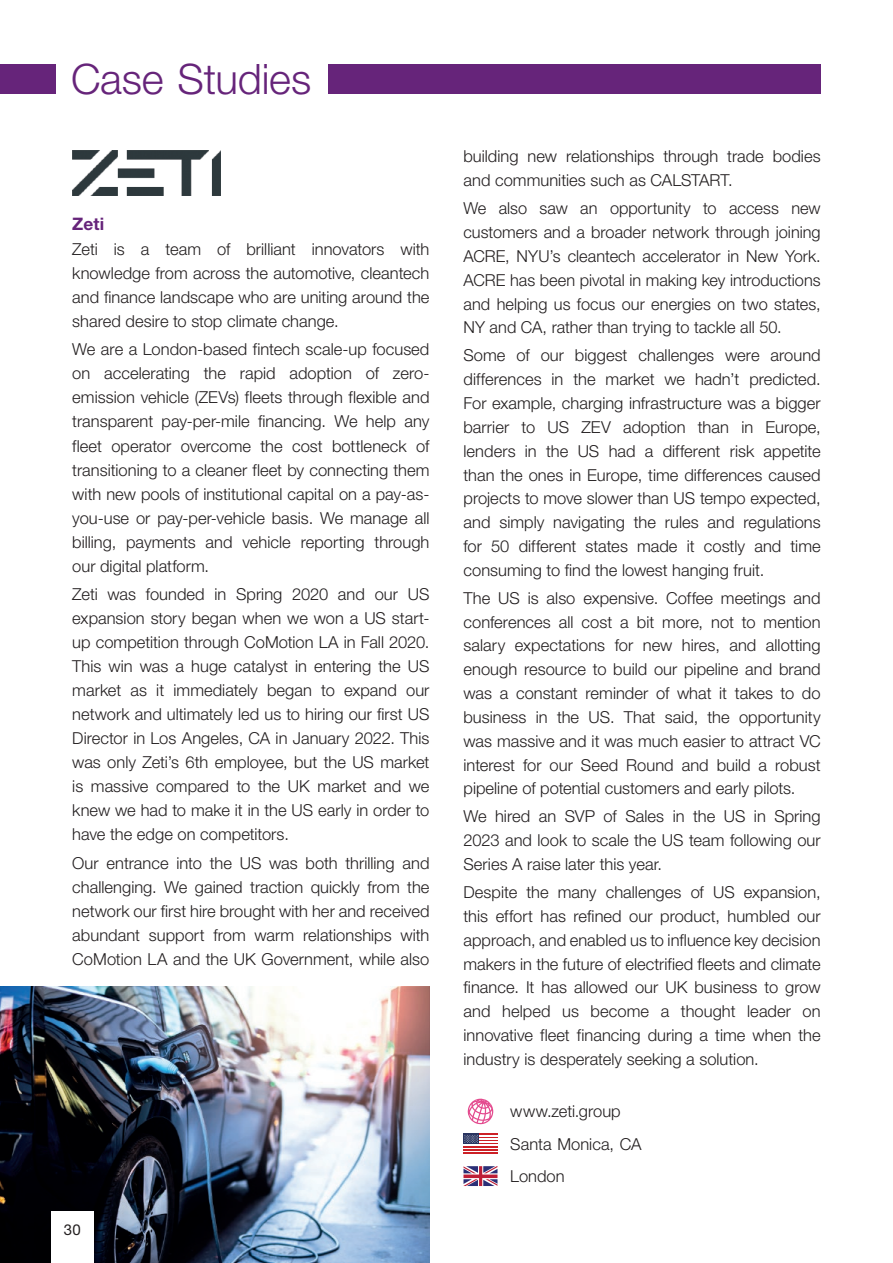
<style>
.page{position:relative;width:893px;height:1263px;background:#fff}
.page>*{position:absolute;margin:0;border:0;box-sizing:border-box;transform-origin:0 0}
.t1{font:300 42px "Helvetica Neue 45";letter-spacing:-.005em;color:#66247a}
.t2{font:700 17.25px "Helvetica Neue 75";color:#66247a}
.t3{font:300 16.5px/23.9px "Helvetica Neue 45";color:#231f20;text-align:justify}
.t4{font:15px "Helvetica Neue 55";color:#231f20}
</style>
<div class="page">
<img style="left:0;top:986px;width:429px;height:277px">
<div style="left:51px;top:1212px;width:43px;height:51px;background:#fff"></div>
<div style="left:0;top:64px;width:55px;height:30px;background:#66247a"></div>
<div style="left:328px;top:64px;width:493px;height:30px;background:#66247a"></div>
<img style="left:72px;top:150px;width:149px;height:46px">
<hr style="left:892px;top:64px;width:1px;height:30px;background:#66247a">
<svg style="left:468px;top:1099px;width:25px;height:25px"></svg>
<hr style="left:463px;top:1152px;width:34px;height:1px;background:#cc2026">
<hr style="left:463px;top:1149px;width:34px;height:1px;background:#cc2026">
<hr style="left:463px;top:1146px;width:34px;height:1px;background:#cc2026">
<hr style="left:463px;top:1143px;width:34px;height:1px;background:#cc2026">
<hr style="left:463px;top:1140px;width:34px;height:1px;background:#cc2026">
<hr style="left:463px;top:1136px;width:34px;height:2px;background:#cc2026">
<hr style="left:463px;top:1133px;width:34px;height:2px;background:#cc2026">
<div style="left:463px;top:1133px;width:16px;height:11px;background:#293460"></div>
<svg style="left:464px;top:1135px;width:14px;height:8px"></svg>
<svg style="left:463px;top:1166px;width:34px;height:20px"></svg>
<p class="t1" style="left:71px;top:53px;width:242px">Case Studies</p>
<p class="t2" style="left:72px;top:213px;width:34px">Zeti</p>
<p class="t3" style="left:72px;top:237px;width:359px">Zeti is a team of brilliant innovators with knowledge from across the automotive, cleantech and finance landscape who are uniting around the shared desire to stop climate change.</p>
<p class="t3" style="left:72px;top:337px;width:359px">We are a London-based fintech scale-up focused on accelerating the rapid adoption of zero&shy;emission vehicle (ZEVs) fleets through flexible and transparent pay-per-mile financing. We help any fleet operator overcome the cost bottleneck of transitioning to a cleaner fleet by connecting them with new pools of institutional capital on a pay-as&shy;you-use or pay-per-vehicle basis. We manage all billing, payments and vehicle reporting through our digital platform.</p>
<p class="t3" style="left:72px;top:582px;width:359px">Zeti was founded in Spring 2020 and our US expansion story began when we won a US start&shy;up competition through CoMotion LA in Fall 2020.<br>This win was a huge catalyst in entering the US market as it immediately began to expand our network and ultimately led us to hiring our first US Director in Los Angeles, CA in January 2022. This was only Zeti’s 6th employee, but the US market is massive compared to the UK market and we knew we had to make it in the US early in order to have the edge on competitors.</p>
<p class="t3" style="left:72px;top:850px;width:359px">Our entrance into the US was both thrilling and challenging. We gained traction quickly from the network our first hire brought with her and received abundant support from warm relationships with CoMotion LA and the UK Government, while also</p>
<p class="t4" style="left:64px;top:1221px;width:18px">30</p>
<p class="t3" style="left:463px;top:144px;width:359px">building new relationships through trade bodies and communities such as CALSTART.</p>
<p class="t3" style="left:463px;top:196px;width:359px">We also saw an opportunity to access new customers and a broader network through joining ACRE, NYU’s cleantech accelerator in New York.<br>ACRE has been pivotal in making key introductions and helping us focus our energies on two states, NY and CA, rather than trying to tackle all 50.</p>
<p class="t3" style="left:463px;top:343px;width:359px">Some of our biggest challenges were around differences in the market we hadn’t predicted.<br>For example, charging infrastructure was a bigger barrier to US ZEV adoption than in Europe, lenders in the US had a different risk appetite than the ones in Europe, time differences caused projects to move slower than US tempo expected, and simply navigating the rules and regulations for 50 different states made it costly and time consuming to find the lowest hanging fruit.</p>
<p class="t3" style="left:463px;top:586px;width:359px">The US is also expensive. Coffee meetings and conferences all cost a bit more, not to mention salary expectations for new hires, and allotting enough resource to build our pipeline and brand was a constant reminder of what it takes to do business in the US. That said, the opportunity was massive and it was much easier to attract VC interest for our Seed Round and build a robust pipeline of potential customers and early pilots.</p>
<p class="t3" style="left:463px;top:804px;width:359px">We hired an SVP of Sales in the US in Spring 2023 and look to scale the US team following our Series A raise later this year.</p>
<p class="t3" style="left:463px;top:880px;width:359px">Despite the many challenges of US expansion, this effort has refined our product, humbled our approach, and enabled us to influence key decision makers in the future of electrified fleets and climate finance. It has allowed our UK business to grow and helped us become a thought leader on innovative fleet financing during a time when the industry is desperately seeking a solution.</p>
<p class="t3" style="left:510px;top:1099px;width:112px">www.zeti.group</p>
<p class="t3" style="left:510px;top:1131px;width:133px">Santa Monica, CA</p>
<p class="t3" style="left:510px;top:1164px;width:56px">London</p>
</div>
